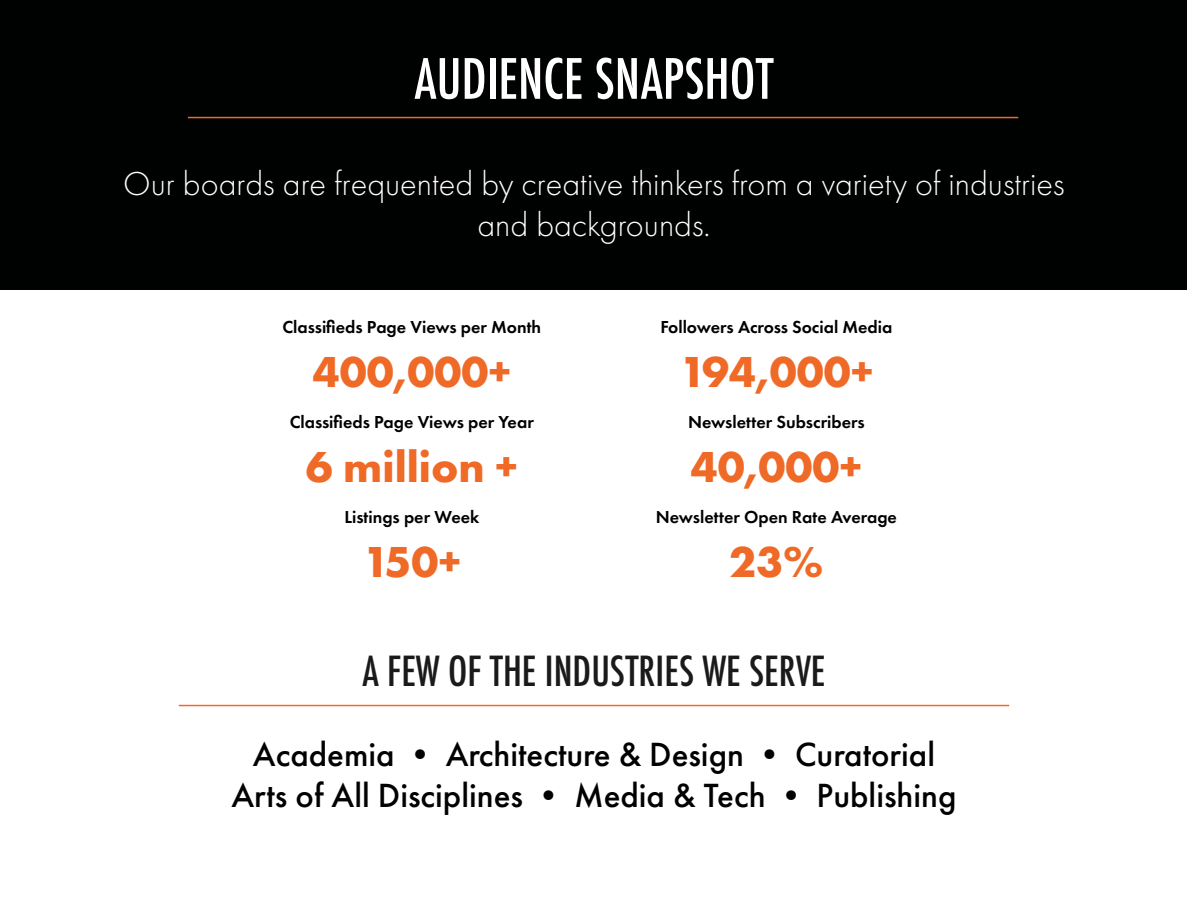
<style>
.page{position:relative;width:1188px;height:918px;background:#fff}
.page>*{position:absolute;margin:0;border:0;box-sizing:border-box;transform-origin:0 0}
.t1{font:500 condensed 54px "Futura";color:#fff}
.t2{font:700 45px "Futura PT";color:#ef6927}
.t3{font:500 condensed 40.35px "Futura";color:#000101}
.t4{font:500 34.8px/41.7px "Futura PT";color:#000101;text-align:center}
.t5{font:300 34.5px/41.4px "Futura PT";color:#fff;text-align:center}
.t6{font:600 18px "Futura PT";color:#000}
</style>
<div class="page">
<div style="left:1px;top:1px;width:1186px;height:289px;background:#000101"></div>
<hr style="left:188px;top:117px;width:830px;height:1px;background:#ef6927">
<hr style="left:179px;top:705px;width:830px;height:1px;background:#ef6927">
<h1 class="t1" style="left:415px;top:44px;width:360px">AUDIENCE SNAPSHOT</h1>
<h3 class="t5" style="left:123px;top:163px;width:943px">Our boards are frequented by creative thinkers from a variety of industries and backgrounds.</h3>
<p class="t6" style="left:282px;top:316px;width:260px">Classifieds Page Views per Month</p>
<h2 class="t2" style="left:313px;top:343px;width:200px">400,000+</h2>
<p class="t6" style="left:290px;top:411px;width:246px">Classifieds Page Views per Year</p>
<h2 class="t2" style="left:306px;top:438px;width:213px">6 million +</h2>
<p class="t6" style="left:344px;top:505px;width:137px">Listings per Week</p>
<h2 class="t2" style="left:363px;top:532px;width:99px">150+</h2>
<p class="t6" style="left:660px;top:316px;width:234px">Followers Across Social Media</p>
<h2 class="t2" style="left:680px;top:343px;width:195px">194,000+</h2>
<p class="t6" style="left:688px;top:411px;width:178px">Newsletter Subscribers</p>
<h2 class="t2" style="left:691px;top:438px;width:173px">40,000+</h2>
<p class="t6" style="left:656px;top:505px;width:243px">Newsletter Open Rate Average</p>
<h2 class="t2" style="left:729px;top:532px;width:96px">23%</h2>
<h3 class="t3" style="left:362px;top:645px;width:465px">A FEW OF THE INDUSTRIES WE SERVE</h3>
<h3 class="t4" style="left:231px;top:733px;width:727px">Academia • Architecture &amp; Design • Curatorial<br>Arts of All Disciplines • Media &amp; Tech • Publishing</h3>
</div>
